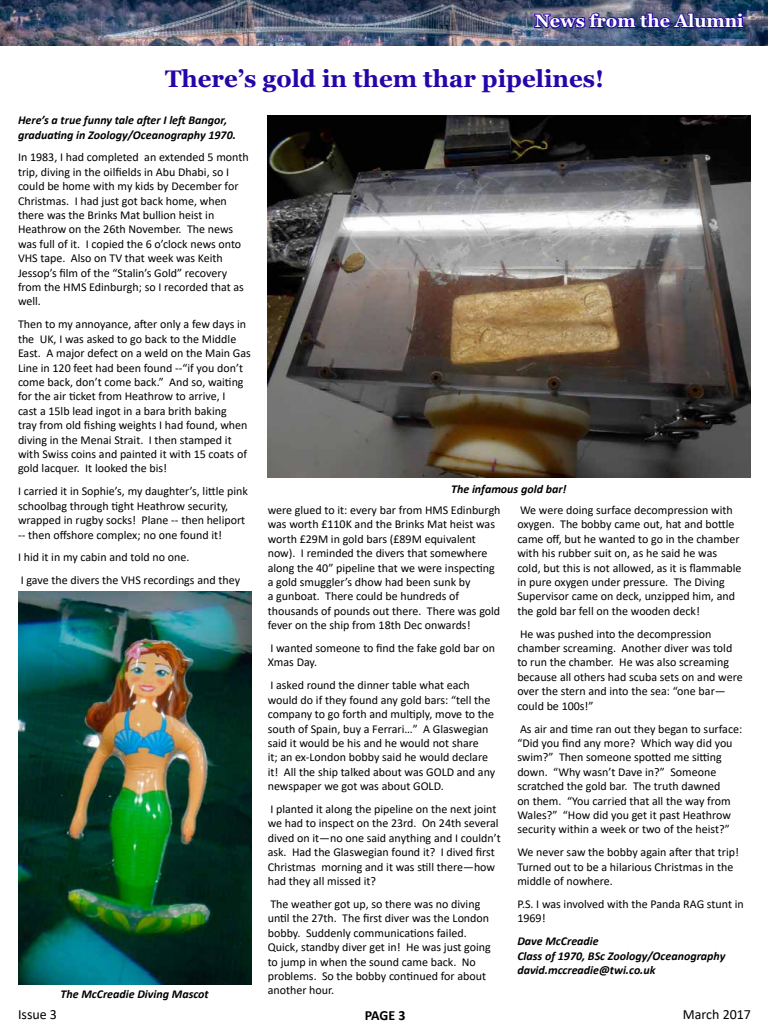
<style>
.page{position:relative;width:768px;height:1024px;background:#fff}
.page>*{position:absolute;margin:0;border:0;box-sizing:border-box;transform-origin:0 0}
.t1{font:700 24px "Georgia";color:#2605a8}
.t2{font:700 18px "Georgia";color:#fff}
.t3{font:14px "Calibri";color:#000}
.t4{font:700 14px "Calibri";color:#000}
.t5{font:12px/14.4px "Calibri";color:#000}
.t6{font:italic 700 12px/14.4px "Calibri";color:#000}
</style>
<div class="page">
<img style="left:0;top:0;width:768px;height:46px">
<img style="left:533px;top:11px;width:216px;height:19px">
<img style="left:19px;top:591px;width:232px;height:394px">
<img style="left:267px;top:115px;width:484px;height:363px">
<h2 class="t2" style="left:535px;top:9px;width:210px">News from the Alumni</h2>
<h2 class="t2" style="left:538px;top:9px;width:210px">News from the Alumni</h2>
<h1 class="t1" style="left:165px;top:64px;width:441px">There’s gold in them thar pipelines!</h1>
<p class="t6" style="left:18px;top:113px;width:219px">Here’s a true funny tale after I left Bangor, graduating in Zoology/Oceanography 1970.</p>
<p class="t5" style="left:18px;top:150px;width:232px">In 1983, I had completed an extended 5 month trip, diving in the oilfields in Abu Dhabi, so I could be home with my kids by December for Christmas. I had just got back home, when there was the Brinks Mat bullion heist in Heathrow on the 26th November. The news was full of it. I copied the 6 o’clock news onto VHS tape. Also on TV that week was Keith Jessop’s film of the “Stalin’s Gold” recovery from the HMS Edinburgh; so I recorded that as well.</p>
<p class="t5" style="left:18px;top:317px;width:234px">Then to my annoyance, after only a few days in the UK, I was asked to go back to the Middle East. A major defect on a weld on the Main Gas Line in 120 feet had been found --“if you don’t come back, don’t come back.” And so, waiting for the air ticket from Heathrow to arrive, I<br>cast a 15lb lead ingot in a bara brith baking<br>tray from old fishing weights I had found, when diving in the Menai Strait. I then stamped it with Swiss coins and painted it with 15 coats of gold lacquer. It looked the bis!</p>
<p class="t5" style="left:18px;top:484px;width:231px">I carried it in Sophie’s, my daughter’s, little pink schoolbag through tight Heathrow security, wrapped in rugby socks! Plane -- then heliport -- then offshore complex; no one found it!</p>
<p class="t5" style="left:18px;top:546px;width:224px;line-height:22.9px">I hid it in my cabin and told no one.<br>I gave the divers the VHS recordings and they</p>
<p class="t6" style="left:61px;top:986px;width:150px">The McCreadie Diving Mascot</p>
<p class="t6" style="left:451px;top:482px;width:117px">The infamous gold bar!</p>
<p class="t5" style="left:268px;top:502px;width:234px">were glued to it: every bar from HMS Edinburgh was worth £110K and the Brinks Mat heist was worth £29M in gold bars (£89M equivalent now). I reminded the divers that somewhere along the 40” pipeline that we were inspecting a gold smuggler’s dhow had been sunk by<br>a gunboat. There could be hundreds of thousands of pounds out there. There was gold fever on the ship from 18th Dec onwards!</p>
<p class="t5" style="left:268px;top:641px;width:229px">I wanted someone to find the fake gold bar on<br>Xmas Day.</p>
<p class="t5" style="left:268px;top:678px;width:229px">I asked round the dinner table what each would do if they found any gold bars: “tell the company to go forth and multiply, move to the south of Spain, buy a Ferrari…” A Glaswegian said it would be his and he would not share<br>it; an ex-London bobby said he would declare it! All the ship talked about was GOLD and any newspaper we got was about GOLD.</p>
<p class="t5" style="left:268px;top:802px;width:235px">I planted it along the pipeline on the next joint we had to inspect on the 23rd. On 24th several dived on it—no one said anything and I couldn’t ask. Had the Glaswegian found it? I dived first Christmas morning and it was still there—how had they all missed it?</p>
<p class="t5" style="left:268px;top:897px;width:225px">The weather got up, so there was no diving until the 27th. The first diver was the London bobby. Suddenly communications failed.<br>Quick, standby diver get in! He was just going to jump in when the sound came back. No problems. So the bobby continued for about another hour.</p>
<p class="t5" style="left:517px;top:502px;width:226px">We were doing surface decompression with oxygen. The bobby came out, hat and bottle came off, but he wanted to go in the chamber with his rubber suit on, as he said he was cold, but this is not allowed, as it is flammable in pure oxygen under pressure. The Diving Supervisor came on deck, unzipped him, and the gold bar fell on the wooden deck!</p>
<p class="t5" style="left:517px;top:626px;width:227px">He was pushed into the decompression chamber screaming. Another diver was told to run the chamber. He was also screaming because all others had scuba sets on and were over the stern and into the sea: “one bar— could be 100s!”</p>
<p class="t5" style="left:517px;top:721px;width:226px">As air and time ran out they began to surface: “Did you find any more? Which way did you swim?” Then someone spotted me sitting down. “Why wasn’t Dave in?” Someone scratched the gold bar. The truth dawned<br>on them. “You carried that all the way from Wales?” “How did you get it past Heathrow security within a week or two of the heist?”</p>
<p class="t5" style="left:517px;top:845px;width:223px">We never saw the bobby again after that trip!<br>Turned out to be a hilarious Christmas in the middle of nowhere.</p>
<p class="t5" style="left:517px;top:896px;width:228px">P.S. I was involved with the Panda RAG stunt in<br>1969!</p>
<p class="t6" style="left:517px;top:934px;width:210px">Dave McCreadie<br>Class of 1970, BSc Zoology/Oceanography david.mccreadie@twi.co.uk</p>
<p class="t3" style="left:18px;top:1004px;width:41px">Issue 3</p>
<p class="t4" style="left:365px;top:1006px;width:42px">PAGE 3</p>
<p class="t3" style="left:683px;top:1004px;width:70px">March 2017</p>
</div>
